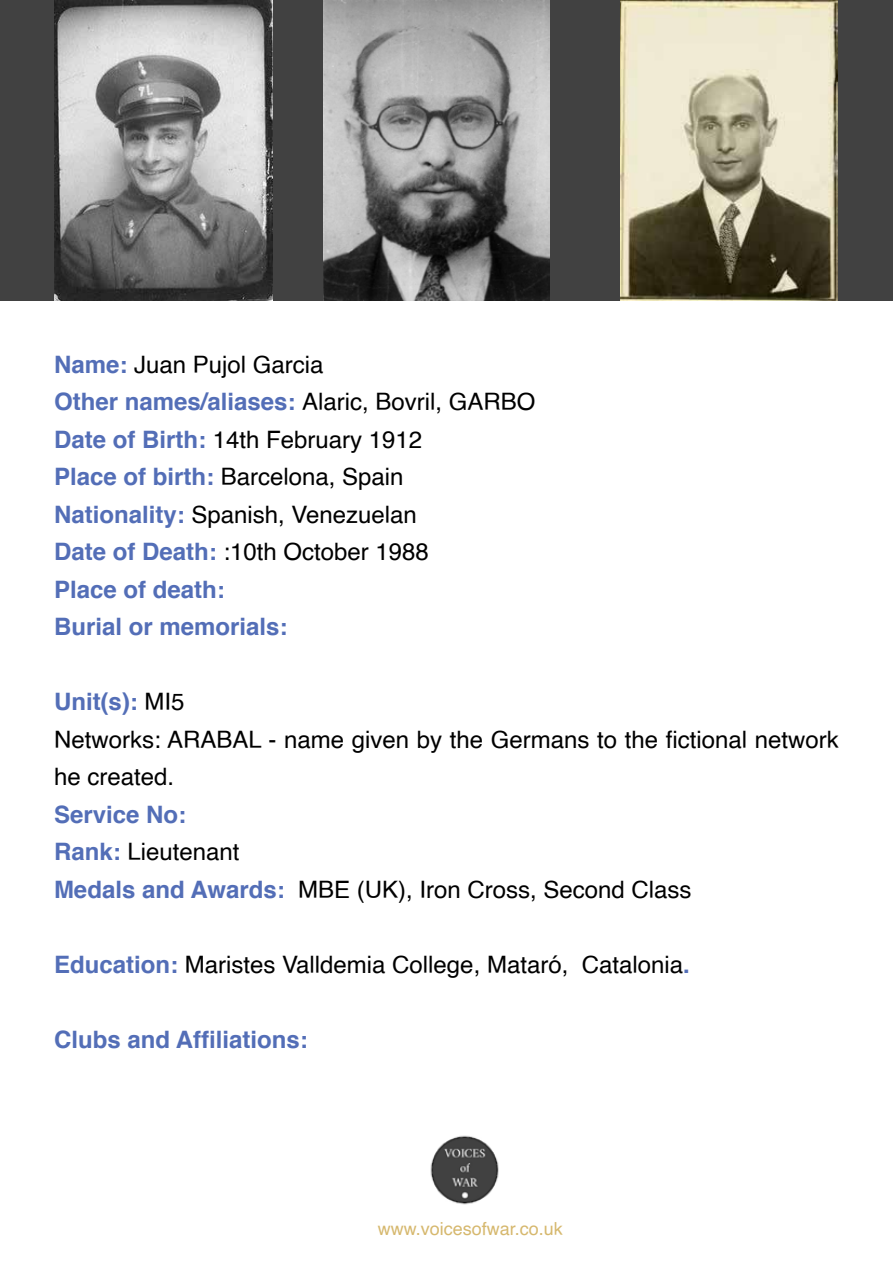
<style>
.page{position:relative;width:893px;height:1263px;background:#fff}
.page>*{position:absolute;margin:0;border:0;box-sizing:border-box;transform-origin:0 0}
.t1{font:700 24px/37.5px "Helvetica";color:#536eb7}
.t2{font:24px/37.5px "Helvetica";color:#000}
.t3{font:18px "Helvetica";color:#d6b86e}
.s1{font-weight:400;color:#000}
.s2{font-weight:700;color:#536eb7}
</style>
<div class="page">
<img style="left:430px;top:1135px;width:69px;height:70px">
<div style="left:0;top:0;width:893px;height:301px;background:#414141"></div>
<img style="left:323px;top:0;width:226px;height:301px">
<img style="left:54px;top:0;width:218px;height:301px">
<img style="left:621px;top:0;width:216px;height:301px">
<p class="t1" style="left:54px;top:346px;width:483px">Name: <span class="s1">Juan Pujol Garcia<br></span>Other names/aliases: <span class="s1">Alaric, Bovril, GARBO<br></span>Date of Birth: <span class="s1">14th February 1912<br></span>Place of birth: <span class="s1">Barcelona, Spain<br></span>Nationality: <span class="s1">Spanish, Venezuelan<br></span>Date of Death: <span class="s1">:10th October 1988<br></span>Place of death:<br>Burial or memorials:</p>
<p class="t2" style="left:54px;top:684px;width:786px"><span class="s2">Unit(s):</span> MI5<br>Networks: ARABAL - name given by the Germans to the fictional network he created.</p>
<p class="t2" style="left:54px;top:796px;width:639px"><span class="s2">Service No:<br>Rank:</span> Lieutenant<br><span class="s2">Medals and Awards:</span> MBE (UK), Iron Cross, Second Class</p>
<p class="t2" style="left:54px;top:946px;width:637px"><span class="s2">Education:</span> Maristes Valldemia College, Mataró, Catalonia<span class="s2">.</span></p>
<p class="t1" style="left:54px;top:1021px;width:255px">Clubs and Affiliations:</p>
<p class="t3" style="left:378px;top:1214px;width:187px">www.voicesofwar.co.uk</p>
</div>
